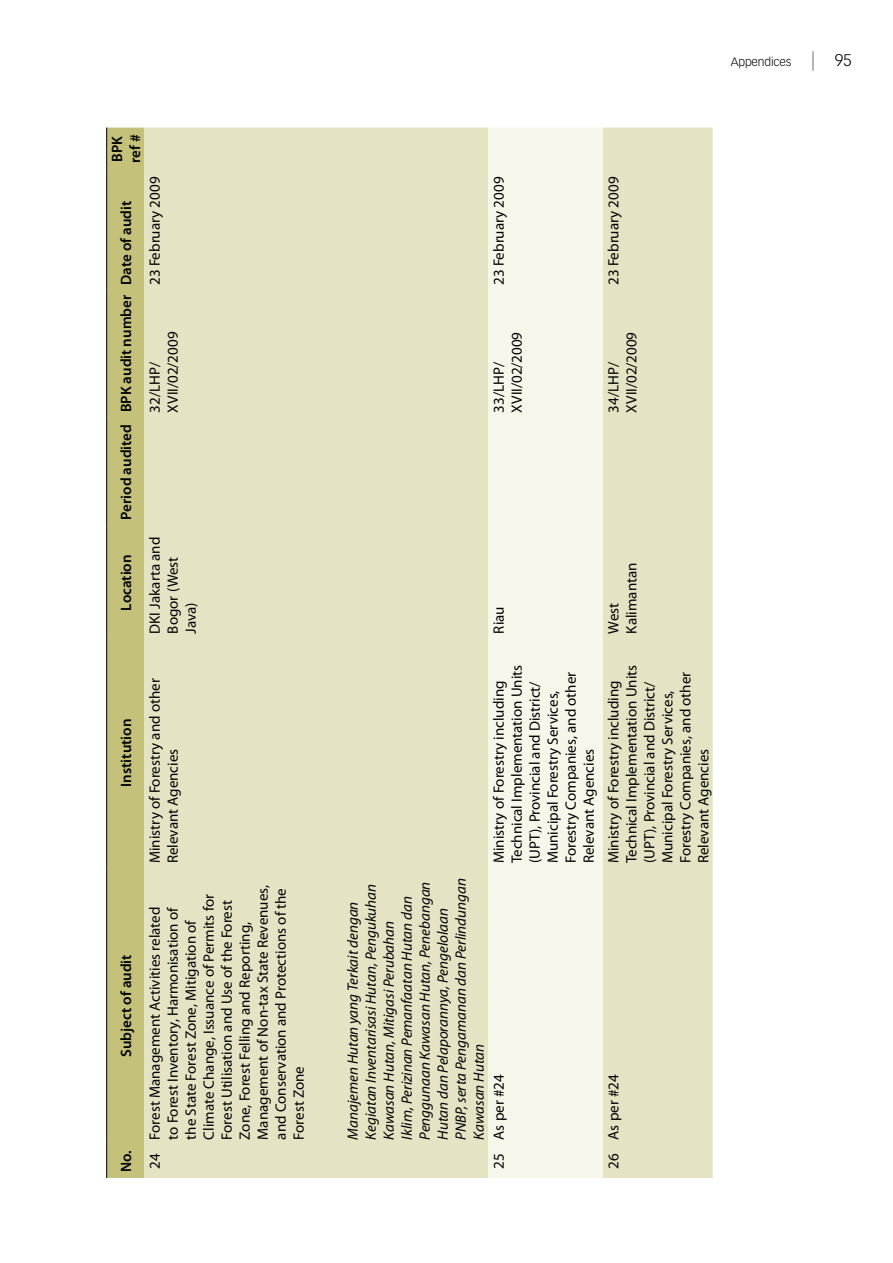
<style>
.page{position:relative;width:893px;height:1263px;background:#fff}
.page>*{position:absolute;margin:0;border:0;box-sizing:border-box;transform-origin:0 0}
.t1{font:15px/18px "Myriad Pro";color:#000}
.t2{font:italic 15px/18px "Myriad Pro";color:#000}
.t3{font:600 15px/18px "Myriad Pro";color:#000}
.t4{font:300 12px "Vectora LT Std";letter-spacing:-.01em;color:#000}
.s1{font-family:"Myriad Pro";font-weight:400;font-size:19.5px;color:#939598}
.s2{font-size:16.5px}
</style>
<div class="page">
<div style="left:107px;top:128px;width:37px;height:1050px;background:#c4c17b"></div>
<div style="left:144px;top:128px;width:569px;height:1050px;background:#e4e3c3"></div>
<div style="left:488px;top:128px;width:115px;height:1050px;background:#f6f6eb"></div>
<hr style="left:106px;top:1144px;width:1px;height:34px;background:#000">
<hr style="left:106px;top:867px;width:1px;height:277px;background:#000">
<hr style="left:106px;top:638px;width:1px;height:229px;background:#000">
<hr style="left:106px;top:527px;width:1px;height:111px;background:#000">
<hr style="left:106px;top:417px;width:1px;height:110px;background:#000">
<hr style="left:106px;top:289px;width:1px;height:128px;background:#000">
<hr style="left:106px;top:170px;width:1px;height:119px;background:#000">
<hr style="left:106px;top:128px;width:1px;height:42px;background:#000">
<p class="t4" style="left:731px;top:55px;width:122px">Appendices <span class="s1">|</span> <span class="s2">95</span></p>
<p class="t3" style="left:108px;top:163px;width:30px;rotate:-90deg">BPK ref #</p>
<p class="t3" style="left:117px;top:520px;width:320px;rotate:-90deg">Period audited BPK audit number Date of audit</p>
<p class="t3" style="left:117px;top:611px;width:58px;rotate:-90deg">Location</p>
<p class="t1" style="left:146px;top:285px;width:110px;rotate:-90deg">23 February 2009</p>
<p class="t1" style="left:146px;top:412px;width:82px;rotate:-90deg">32/LHP/<br>XVII/02/2009</p>
<p class="t1" style="left:146px;top:634px;width:98px;rotate:-90deg">DKI Jakarta and<br>Bogor (West<br>Java)</p>
<p class="t1" style="left:489px;top:285px;width:110px;rotate:-90deg">23 February 2009</p>
<p class="t1" style="left:489px;top:412px;width:82px;rotate:-90deg">33/LHP/<br>XVII/02/2009</p>
<p class="t1" style="left:489px;top:634px;width:29px;rotate:-90deg">Riau</p>
<p class="t1" style="left:604px;top:285px;width:110px;rotate:-90deg">23 February 2009</p>
<p class="t1" style="left:604px;top:412px;width:82px;rotate:-90deg">34/LHP/<br>XVII/02/2009</p>
<p class="t1" style="left:604px;top:634px;width:73px;rotate:-90deg">West<br>Kalimantan</p>
<p class="t3" style="left:117px;top:787px;width:69px;rotate:-90deg">Institution</p>
<p class="t3" style="left:117px;top:1057px;width:104px;rotate:-90deg">Subject of audit</p>
<p class="t3" style="left:117px;top:1172px;width:23px;rotate:-90deg">No.</p>
<p class="t1" style="left:146px;top:863px;width:186px;rotate:-90deg">Ministry of Forestry and other<br>Relevant Agencies</p>
<p class="t1" style="left:146px;top:1140px;width:256px;text-indent:-29px;rotate:-90deg">24 Forest Management Activities related<br>to Forest Inventory, Harmonisation of the State Forest Zone, Mitigation of Climate Change, Issuance of Permits for Forest Utilisation and Use of the Forest Zone, Forest Felling and Reporting, Management of Non-tax State Revenues, and Conservation and Protections of the Forest Zone</p>
<p class="t2" style="left:344px;top:1140px;width:263px;rotate:-90deg">Manajemen Hutan yang Terkait dengan Kegiatan Inventarisasi Hutan, Pengukuhan Kawasan Hutan, Mitigasi Perubahan<br>Iklim, Perizinan Pemanfaatan Hutan dan Penggunaan Kawasan Hutan, Penebangan Hutan dan Pelaporannya, Pengelolaan PNBP, serta Pengamanan dan Perlindungan Kawasan Hutan</p>
<p class="t1" style="left:489px;top:863px;width:200px;rotate:-90deg">Ministry of Forestry including<br>Technical Implementation Units (UPT), Provincial and District/<br>Municipal Forestry Services,<br>Forestry Companies, and other<br>Relevant Agencies</p>
<p class="t1" style="left:489px;top:1168px;width:96px;rotate:-90deg">25 As per #24</p>
<p class="t1" style="left:604px;top:863px;width:200px;rotate:-90deg">Ministry of Forestry including<br>Technical Implementation Units (UPT), Provincial and District/<br>Municipal Forestry Services,<br>Forestry Companies, and other<br>Relevant Agencies</p>
<p class="t1" style="left:604px;top:1169px;width:96px;rotate:-90deg">26 As per #24</p>
</div>
